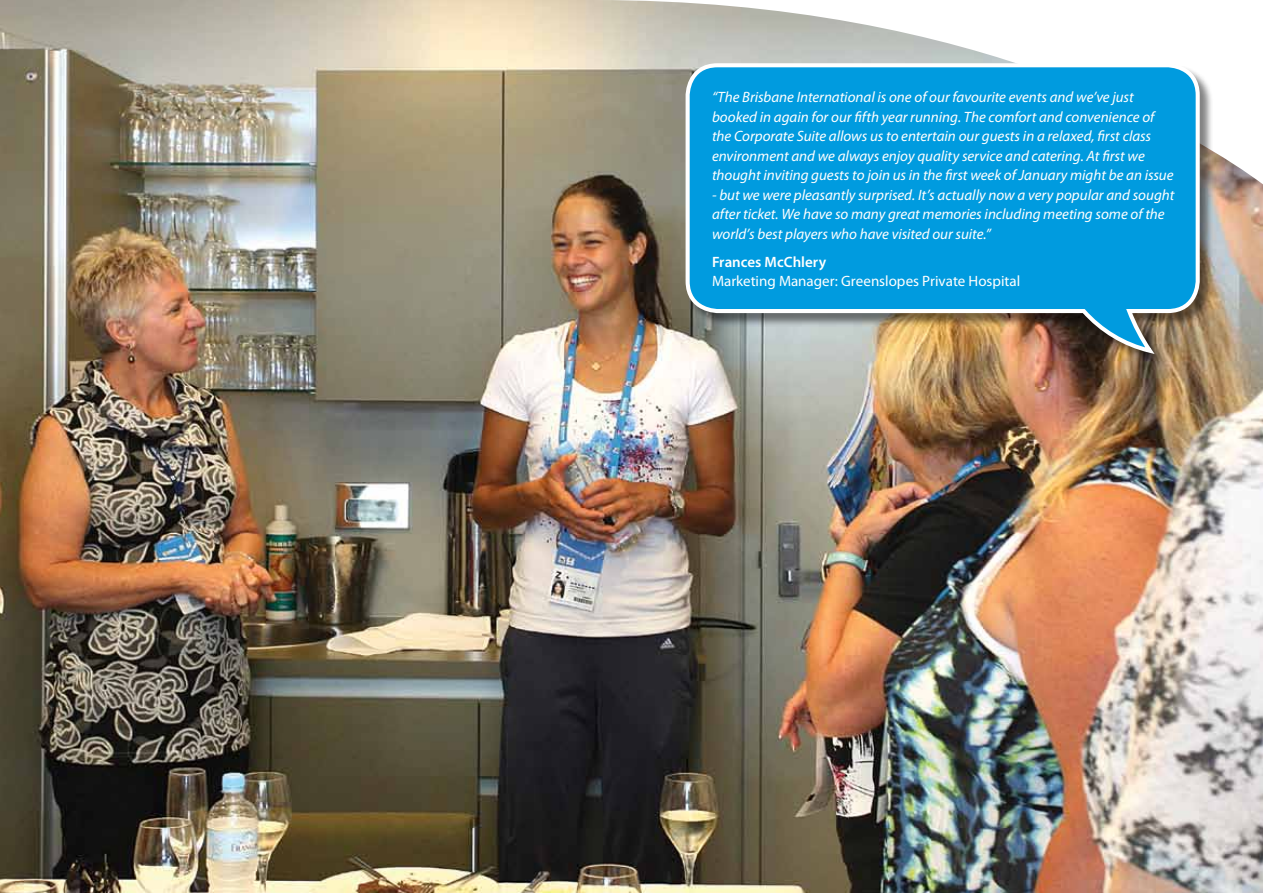
<style>
.page{position:relative;width:1263px;height:893px;background:#fff}
.page>*{position:absolute;margin:0;border:0;box-sizing:border-box;transform-origin:0 0}
.t1{font:italic 15px/19.5px "Myriad Pro";color:#fff}
.t2{font:15px "Myriad Pro";color:#fff}
.t3{font:600 15px "Myriad Pro";color:#fff}
</style>
<div class="page">
<img style="left:0;top:0;width:1263px;height:893px">
<div style="left:687px;top:64px;width:527px;height:303px;background:#000;opacity:.49"></div>
<svg style="left:683px;top:61px;width:519px;height:296px;background:#249dcf"></svg>
<p class="t1" style="left:712px;top:87px;width:463px">“The Brisbane International is one of our favourite events and we’ve just booked in again for our fifth year running. The comfort and convenience of the Corporate Suite allows us to entertain our guests in a relaxed, first class environment and we always enjoy quality service and catering. At first we thought inviting guests to join us in the first week of January might be an issue</p>
<p class="t1" style="left:712px;top:185px;width:464px">- but we were pleasantly surprised. It’s actually now a very popular and sought after ticket. We have so many great memories including meeting some of the world’s best players who have visited our suite.”</p>
<p class="t3" style="left:712px;top:253px;width:116px">Frances McChlery</p>
<p class="t2" style="left:712px;top:273px;width:310px">Marketing Manager: Greenslopes Private Hospital</p>
</div>
